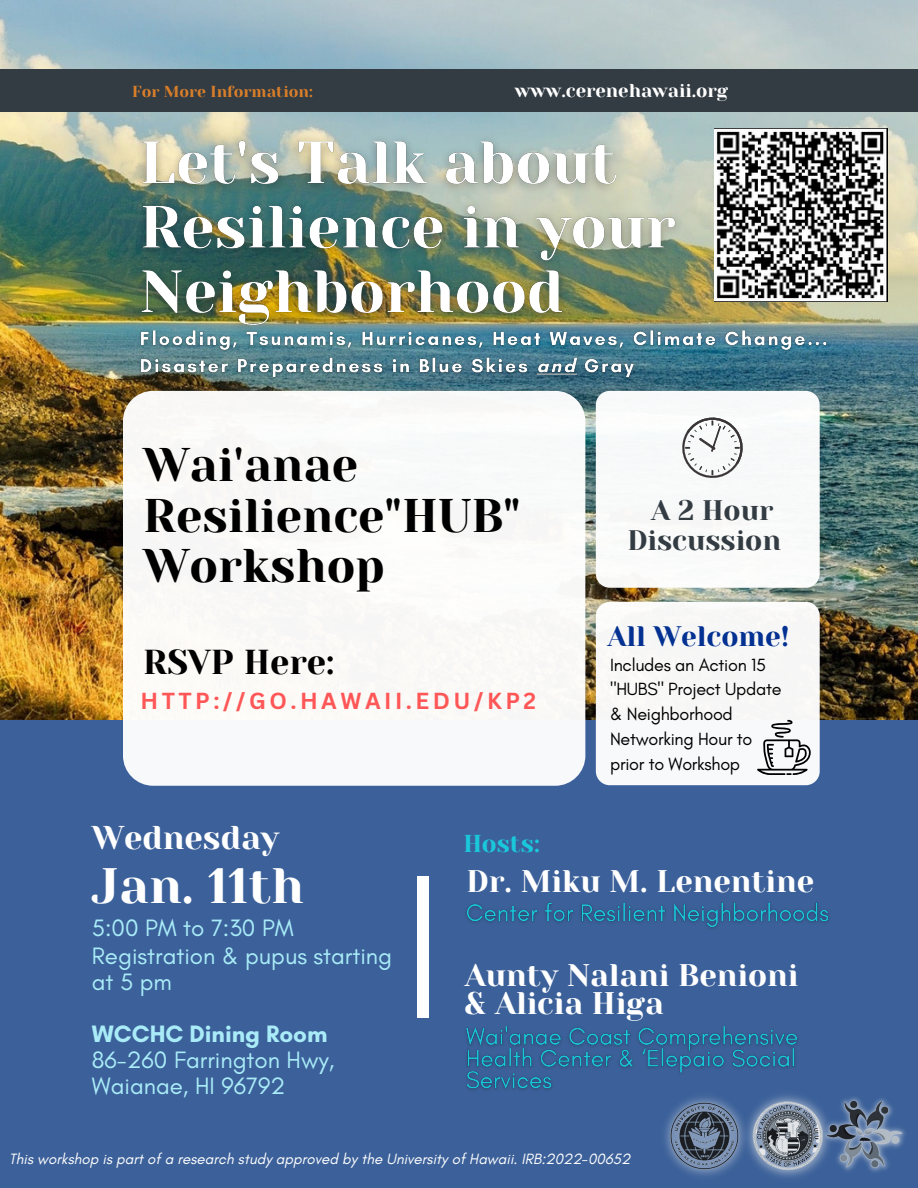
<style>
.page{position:relative;width:918px;height:1188px;background:#3c619a}
.page>*{position:absolute;margin:0;border:0;box-sizing:border-box;transform-origin:0 0}
.t1{font:49.5px "Yeseva One";color:#fff}
.t2{font:46.95px/50.7px "Yeseva One";color:#000}
.t3{font:34.5px "Yeseva One";color:#000}
.t4{font:32.85px "Yeseva One";color:#fff}
.t5{font:31.2px/28.2px "Yeseva One";color:#fff}
.t6{font:28.05px/30.2px "Yeseva One";color:#333c43;text-align:center}
.t7{font:28.05px "Yeseva One";color:#023192}
.t8{font:24.3px "Yeseva One";color:#1ac8db}
.t9{font:24.15px/28.2px "Glacial Indifference";color:#a9ecf8}
.t10{font:700 24.15px "Glacial Indifference";color:#a9ecf8}
.t11{font:700 22.5px "Canva Sans";letter-spacing:.155em;color:#ff5757}
.t12{font:18.6px "Yeseva One";color:#fff}
.t13{font:18px/24.8px "Glacial Indifference";letter-spacing:-.015em;color:#000}
.t14{font:15.9px "Yeseva One";color:#d87e2a}
.t15{font:italic 15.15px "Glacial Indifference";color:#fff}
</style>
<div class="page">
<img style="left:0;top:0;width:918px;height:720px">
<div style="left:123px;top:391px;width:462px;height:395px;background:#f9f9f8;border-radius:30px"></div>
<div style="left:418px;top:876px;width:11px;height:141px;background:#fff"></div>
<div style="left:596px;top:602px;width:224px;height:183px;background:#f8f8f7;border-radius:14px"></div>
<div style="left:596px;top:391px;width:224px;height:197px;background:#f8fafa;border-radius:14px"></div>
<svg style="left:682px;top:417px;width:61px;height:61px"></svg>
<div style="left:0;top:69px;width:918px;height:42px;background:#333c43"></div>
<svg style="left:757px;top:720px;width:54px;height:55px"></svg>
<img style="left:665px;top:1101px;width:75px;height:75px">
<img style="left:740px;top:1099px;width:81px;height:79px">
<img style="left:821px;top:1097px;width:84px;height:75px">
<img style="left:714px;top:128px;width:174px;height:174px">
<img style="left:126px;top:116px;width:565px;height:227px">
<img style="left:466px;top:902px;width:363px;height:27px">
<img style="left:135px;top:321px;width:706px;height:63px">
<img style="left:466px;top:1026px;width:339px;height:75px">
<p class="t14" style="left:132px;top:82px;width:182px">For More Information:</p>
<p class="t12" style="left:515px;top:80px;width:215px">www.cerenehawaii.org</p>
<h2 class="t2" style="left:143px;top:440px;width:379px">Wai'anae<br>Resilience"HUB"<br>Workshop</h2>
<h3 class="t3" style="left:143px;top:642px;width:193px">RSVP Here:</h3>
<p class="t11" style="left:140px;top:685px;width:397px">HTTP://GO.HAWAII.EDU/KP2</p>
<h3 class="t6" style="left:627px;top:496px;width:155px">A 2 Hour<br>Discussion</h3>
<h3 class="t7" style="left:607px;top:620px;width:184px">All Welcome!</h3>
<p class="t13" style="left:610px;top:652px;width:173px">Includes an Action 15 "HUBS" Project Update &amp; Neighborhood<br>Networking Hour to prior to Workshop</p>
<h3 class="t4" style="left:92px;top:819px;width:189px">Wednesday</h3>
<h1 class="t1" style="left:92px;top:858px;width:214px">Jan. 11th</h1>
<h3 class="t9" style="left:92px;top:914px;width:302px">5:00 PM to 7:30 PM<br>Registration &amp; pupus starting</h3>
<h3 class="t9" style="left:92px;top:968px;width:82px">at 5 pm</h3>
<h3 class="t10" style="left:92px;top:1019px;width:237px">WCCHC Dining Room</h3>
<h3 class="t9" style="left:92px;top:1047px;width:244px;line-height:25.8px">86-260 Farrington Hwy,<br>Waianae, HI 96792</h3>
<h3 class="t8" style="left:463px;top:830px;width:78px">Hosts:</h3>
<h3 class="t5" style="left:467px;top:868px;width:349px">Dr. Miku M. Lenentine</h3>
<h3 class="t5" style="left:465px;top:961px;width:335px">Aunty Nalani Benioni &amp; Alicia Higa</h3>
<p class="t15" style="left:9px;top:1150px;width:623px">This workshop is part of a research study approved by the University of Hawaii. IRB:2022-00652</p>
</div>
